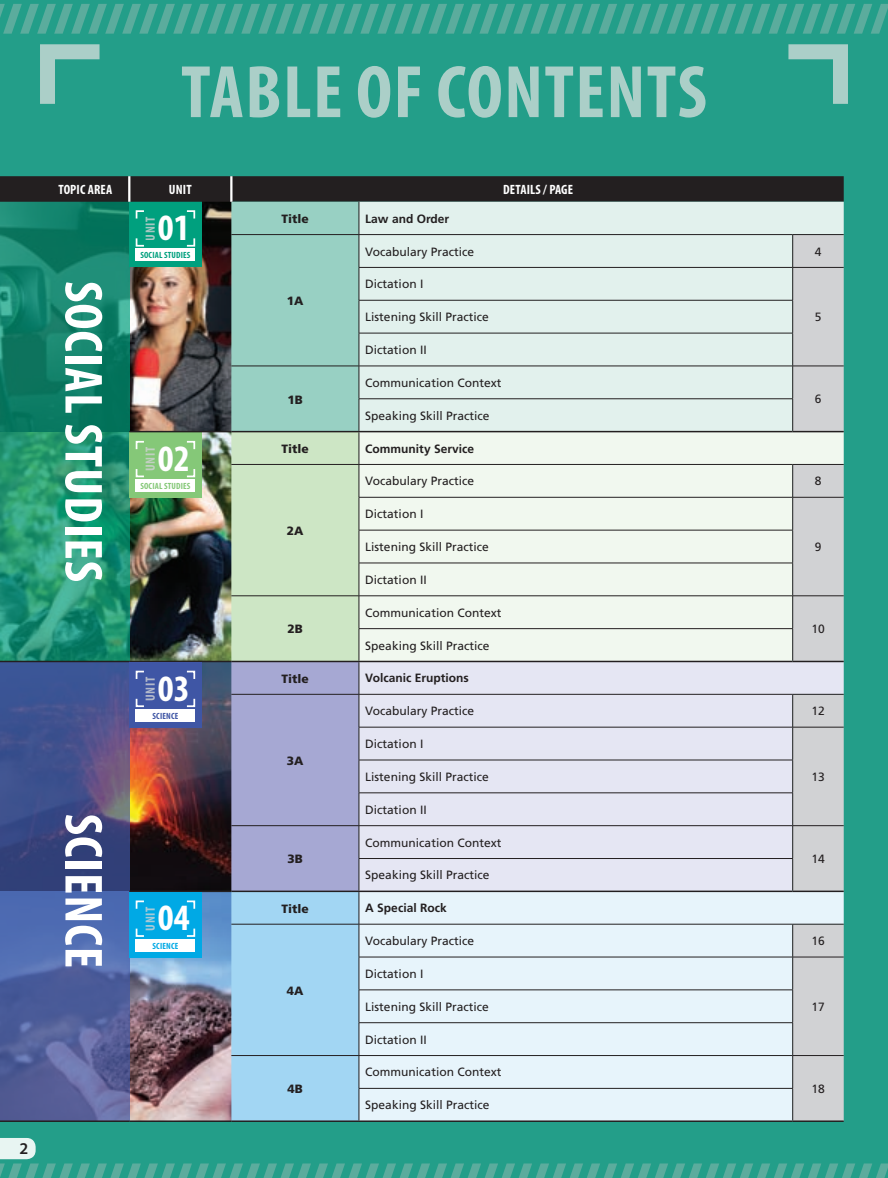
<style>
.page{position:relative;width:888px;height:1178px;background:#fff}
.page>*{position:absolute;margin:0;border:0;box-sizing:border-box;transform-origin:0 0}
.t1{font:700 condensed 75px "Myriad Pro";letter-spacing:.02em;color:#abcfc8}
.t2{font:700 condensed 54px "Myriad Pro";letter-spacing:.02em;color:#fff}
.t3{font:700 condensed 37.35px "Myriad Pro";color:#fff}
.t4{font:600 16.5px "Myriad Pro";color:#231f20}
.t5{font:700 condensed 13.5px "Myriad Pro";letter-spacing:.01em;color:#fff}
.t6{font:700 condensed 13.35px "Myriad Pro";letter-spacing:.05em;color:#d1d2d4}
.t7{font:12px "Frutiger";color:#231f20}
.t8{font:700 12px "Frutiger";color:#231f20}
.t9{font:900 12px "Frutiger";color:#231f20}
.t10{font:700 condensed 9px "Myriad Pro";color:#00a07e}
.t11{font:700 condensed 9px "Myriad Pro";color:#85c878}
.t12{font:700 condensed 9px "Myriad Pro";color:#3f56a5}
.t13{font:700 condensed 9px "Myriad Pro";color:#00a9e5}
</style>
<div class="page">
<div style="left:0;top:0;width:888px;height:1177px;background:#239e89"></div>
<hr style="left:0;top:1120px;width:129px;height:1px;background:#231f20">
<hr style="left:129px;top:1120px;width:102px;height:1px;background:#231f20">
<hr style="left:231px;top:1120px;width:128px;height:1px;background:#231f20">
<hr style="left:359px;top:1120px;width:434px;height:1px;background:#231f20">
<hr style="left:793px;top:1120px;width:51px;height:1px;background:#231f20">
<img style="left:0;top:176px;width:844px;height:944px">
<svg style="left:0;top:4px;width:888px;height:100px"></svg>
<svg style="left:0;top:1138px;width:888px;height:40px"></svg>
<h3 class="t4" style="left:20px;top:1137px;width:10px">2</h3>
<h1 class="t1" style="left:181px;top:45px;width:527px">TABLE OF CONTENTS</h1>
<p class="t5" style="left:58px;top:181px;width:49px">TOPIC AREA</p>
<p class="t5" style="left:169px;top:181px;width:24px">UNIT</p>
<p class="t5" style="left:503px;top:181px;width:70px">DETAILS / PAGE</p>
<p class="t9" style="left:281px;top:211px;width:29px">Title</p>
<p class="t8" style="left:365px;top:211px;width:85px">Law and Order</p>
<p class="t6" style="left:142px;top:240px;width:26px;rotate:-90deg">UNIT</p>
<h3 class="t3" style="left:158px;top:204px;width:33px">01</h3>
<h2 class="t2" style="left:117px;top:281px;width:302px;rotate:90deg">SOCIAL STUDIES</h2>
<p class="t10" style="left:140px;top:249px;width:29px">SOCIAL STUDI</p>
<p class="t10" style="left:183px;top:249px;width:9px">ES</p>
<p class="t6" style="left:142px;top:471px;width:26px;rotate:-90deg">UNIT</p>
<h3 class="t3" style="left:158px;top:435px;width:33px">02</h3>
<p class="t11" style="left:140px;top:480px;width:29px">SOCIAL STUDI</p>
<p class="t11" style="left:183px;top:480px;width:9px">ES</p>
<p class="t6" style="left:142px;top:700px;width:26px;rotate:-90deg">UNIT</p>
<h3 class="t3" style="left:158px;top:664px;width:33px">03</h3>
<p class="t12" style="left:153px;top:710px;width:27px">SCI ENCE</p>
<h2 class="t2" style="left:117px;top:813px;width:156px;rotate:90deg">SCIENCE</h2>
<p class="t6" style="left:142px;top:930px;width:26px;rotate:-90deg">UNIT</p>
<h3 class="t3" style="left:158px;top:894px;width:33px">04</h3>
<p class="t13" style="left:153px;top:939px;width:27px">SCI ENCE</p>
<p class="t9" style="left:287px;top:293px;width:18px">1A</p>
<p class="t9" style="left:287px;top:392px;width:17px">1B</p>
<p class="t7" style="left:365px;top:244px;width:110px">Vocabulary Practice</p>
<p class="t7" style="left:815px;top:244px;width:8px">4</p>
<p class="t7" style="left:365px;top:277px;width:60px">Dictation I</p>
<p class="t7" style="left:365px;top:310px;width:125px">Listening Skill Practice</p>
<p class="t7" style="left:815px;top:310px;width:8px">5</p>
<p class="t7" style="left:365px;top:342px;width:63px">Dictation II</p>
<p class="t7" style="left:365px;top:375px;width:138px">Communication Context</p>
<p class="t7" style="left:365px;top:408px;width:126px">Speaking Skill Practice</p>
<p class="t7" style="left:815px;top:392px;width:8px">6</p>
<p class="t9" style="left:281px;top:441px;width:29px">Title</p>
<p class="t8" style="left:365px;top:441px;width:110px">Community Service</p>
<p class="t9" style="left:287px;top:523px;width:18px">2A</p>
<p class="t9" style="left:287px;top:621px;width:17px">2B</p>
<p class="t7" style="left:365px;top:474px;width:110px">Vocabulary Practice</p>
<p class="t7" style="left:815px;top:474px;width:8px">8</p>
<p class="t7" style="left:365px;top:507px;width:60px">Dictation I</p>
<p class="t7" style="left:365px;top:539px;width:125px">Listening Skill Practice</p>
<p class="t7" style="left:815px;top:539px;width:8px">9</p>
<p class="t7" style="left:365px;top:572px;width:63px">Dictation II</p>
<p class="t7" style="left:365px;top:605px;width:138px">Communication Context</p>
<p class="t7" style="left:365px;top:638px;width:126px">Speaking Skill Practice</p>
<p class="t7" style="left:811px;top:621px;width:15px">10</p>
<p class="t9" style="left:281px;top:671px;width:29px">Title</p>
<p class="t8" style="left:365px;top:671px;width:105px">Volcanic Eruptions</p>
<p class="t9" style="left:287px;top:753px;width:18px">3A</p>
<p class="t9" style="left:287px;top:851px;width:17px">3B</p>
<p class="t7" style="left:365px;top:703px;width:110px">Vocabulary Practice</p>
<p class="t7" style="left:811px;top:703px;width:15px">12</p>
<p class="t7" style="left:365px;top:736px;width:60px">Dictation I</p>
<p class="t7" style="left:365px;top:769px;width:125px">Listening Skill Practice</p>
<p class="t7" style="left:811px;top:769px;width:15px">13</p>
<p class="t7" style="left:365px;top:802px;width:63px">Dictation II</p>
<p class="t7" style="left:365px;top:835px;width:138px">Communication Context</p>
<p class="t7" style="left:365px;top:867px;width:126px">Speaking Skill Practice</p>
<p class="t7" style="left:811px;top:851px;width:15px">14</p>
<p class="t9" style="left:281px;top:900px;width:29px">Title</p>
<p class="t8" style="left:365px;top:900px;width:83px">A Special Rock</p>
<p class="t9" style="left:287px;top:982px;width:18px">4A</p>
<p class="t9" style="left:287px;top:1081px;width:17px">4B</p>
<p class="t7" style="left:365px;top:933px;width:110px">Vocabulary Practice</p>
<p class="t7" style="left:811px;top:933px;width:15px">16</p>
<p class="t7" style="left:365px;top:966px;width:60px">Dictation I</p>
<p class="t7" style="left:365px;top:999px;width:125px">Listening Skill Practice</p>
<p class="t7" style="left:811px;top:999px;width:15px">17</p>
<p class="t7" style="left:365px;top:1032px;width:63px">Dictation II</p>
<p class="t7" style="left:365px;top:1064px;width:138px">Communication Context</p>
<p class="t7" style="left:365px;top:1097px;width:126px">Speaking Skill Practice</p>
<p class="t7" style="left:811px;top:1081px;width:15px">18</p>
</div>
